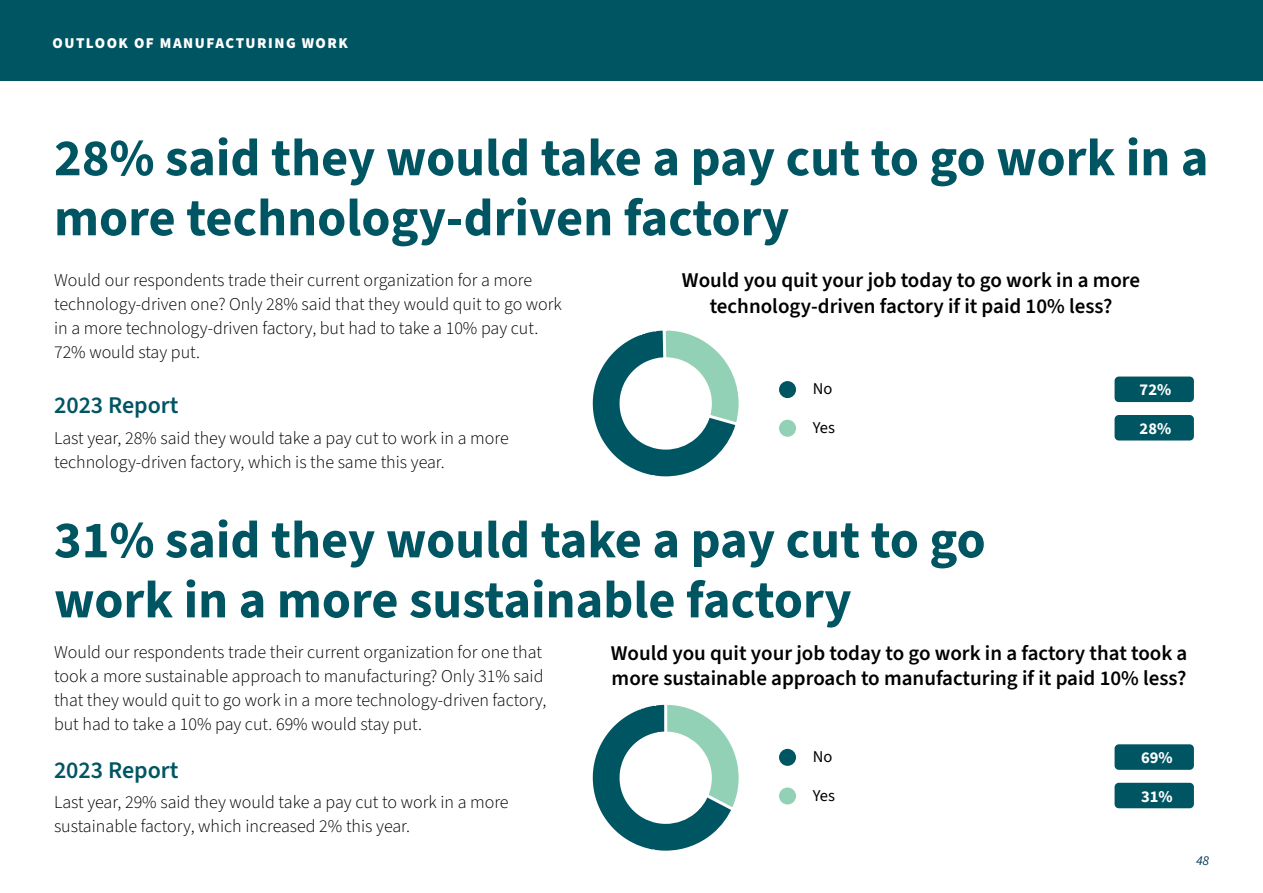
<style>
.page{position:relative;width:1263px;height:893px;background:#fff}
.page>*{position:absolute;margin:0;border:0;box-sizing:border-box;transform-origin:0 0}
.t1{font:700 52.5px/60px "Source Sans 3";color:#005563}
.t2{font:600 24px "Source Sans 3";color:#005563}
.t3{font:600 21px/25.2px "Source Sans 3";color:#000;text-align:center}
.t4{font:300 18px/24px "Source Sans 3";color:#000}
.t5{font:700 16.5px "Source Sans 3";color:#fff}
.t6{font:16.5px "Source Sans 3";color:#000}
.t7{font:900 15px "Source Sans 3";letter-spacing:.1em;color:#fff}
.t8{font:italic 13.5px "Source Sans 3";color:#053c55}
</style>
<div class="page">
<div style="left:0;top:0;width:1263px;height:81px;background:#005563"></div>
<div style="left:779px;top:381px;width:17px;height:17px;background:#005563;border-radius:50%"></div>
<div style="left:779px;top:420px;width:17px;height:17px;background:#92d1b5;border-radius:50%"></div>
<div style="left:1114px;top:377px;width:80px;height:25px;background:#005563;border-radius:4px"></div>
<div style="left:1114px;top:415px;width:80px;height:25px;background:#005563;border-radius:4px"></div>
<svg style="left:592px;top:330px;width:147px;height:147px"></svg>
<div style="left:779px;top:749px;width:17px;height:17px;background:#005563;border-radius:50%"></div>
<div style="left:779px;top:787px;width:17px;height:17px;background:#92d1b5;border-radius:50%"></div>
<div style="left:1114px;top:744px;width:80px;height:26px;background:#005563;border-radius:4px"></div>
<div style="left:1114px;top:783px;width:80px;height:25px;background:#005563;border-radius:4px"></div>
<svg style="left:592px;top:704px;width:147px;height:147px"></svg>
<p class="t7" style="left:53px;top:33px;width:292px">OUTLOOK OF MANUFACTURING WORK</p>
<h1 class="t1" style="left:54px;top:130px;width:1156px">28% said they would take a pay cut to go work in a more technology-driven factory</h1>
<p class="t4" style="left:54px;top:269px;width:509px">Would our respondents trade their current organization for a more technology-driven one? Only 28% said that they would quit to go work in a more technology-driven factory, but had to take a 10% pay cut.<br>72% would stay put.</p>
<h2 class="t2" style="left:54px;top:389px;width:126px">2023 Report</h2>
<p class="t4" style="left:54px;top:426px;width:456px">Last year, 28% said they would take a pay cut to work in a more technology-driven factory, which is the same this year.</p>
<p class="t3" style="left:682px;top:269px;width:460px">Would you quit your job today to go work in a more technology-driven factory if it paid 10% less?</p>
<p class="t6" style="left:813px;top:378px;width:21px">No</p>
<p class="t6" style="left:813px;top:417px;width:24px">Yes</p>
<p class="t5" style="left:1140px;top:378px;width:33px">72%</p>
<p class="t5" style="left:1140px;top:418px;width:33px">28%</p>
<h1 class="t1" style="left:54px;top:512px;width:933px">31% said they would take a pay cut to go work in a more sustainable factory</h1>
<p class="t4" style="left:54px;top:640px;width:494px">Would our respondents trade their current organization for one that took a more sustainable approach to manufacturing? Only 31% said that they would quit to go work in a more technology-driven factory, but had to take a 10% pay cut. 69% would stay put.</p>
<h2 class="t2" style="left:54px;top:753px;width:126px">2023 Report</h2>
<p class="t4" style="left:54px;top:791px;width:456px">Last year, 29% said they would take a pay cut to work in a more sustainable factory, which increased 2% this year.</p>
<p class="t3" style="left:611px;top:641px;width:578px;text-align:left">Would you quit your job today to go work in a factory that took a more sustainable approach to manufacturing if it paid 10% less?</p>
<p class="t6" style="left:813px;top:746px;width:21px">No</p>
<p class="t6" style="left:813px;top:785px;width:24px">Yes</p>
<p class="t5" style="left:1141px;top:746px;width:33px">69%</p>
<p class="t5" style="left:1141px;top:785px;width:33px">31%</p>
<p class="t8" style="left:1196px;top:852px;width:14px">48</p>
</div>
